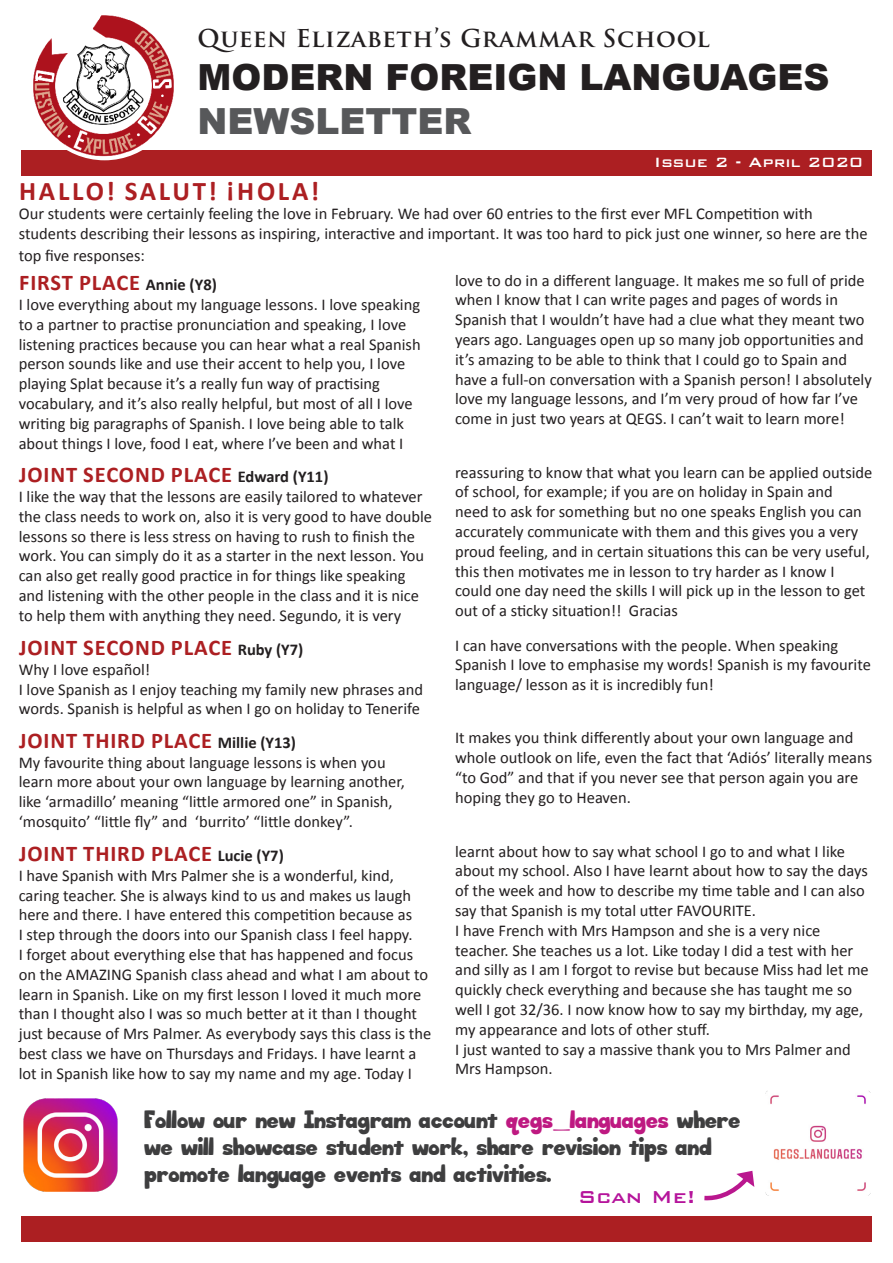
<style>
.page{position:relative;width:893px;height:1263px;background:#fff}
.page>*{position:absolute;margin:0;border:0;box-sizing:border-box;transform-origin:0 0}
.t1{font:900 36px "Arial";color:#231f20}
.t2{font:900 36px "Arial";color:#57585a}
.t3{font:700 27px "Calibri";letter-spacing:.1em;color:#ac1f22}
.t4{font:700 24px "Trajan Pro";letter-spacing:.03em;color:#231f20}
.t5{font:500 23.1px "Bank Gothic BT";color:#b5149b}
.t6{font:700 22.5px "Calibri";letter-spacing:.04em;color:#ac1f22}
.t7{font:500 18px "Bank Gothic BT";color:#fff}
.t8{font:16.5px/19.8px "Calibri";color:#231f20}
.t9{font:15px/27px "Big Bottom Cartoon";color:#3e3e3f}
.s1{font-size:16.5px;color:#231f20}
.s2{color:#be1981}
</style>
<div class="page">
<div style="left:21px;top:150px;width:851px;height:25px;background:#ac1f22"></div>
<img style="left:33px;top:15px;width:141px;height:143px">
<div style="left:21px;top:1216px;width:851px;height:26px;background:#ac1f22"></div>
<img style="left:23px;top:1098px;width:95px;height:94px">
<img style="left:765px;top:1091px;width:105px;height:104px">
<svg style="left:704px;top:1171px;width:50px;height:30px"></svg>
<p class="t4" style="left:197px;top:23px;width:514px">Queen Elizabeth’s Grammar School</p>
<p class="t1" style="left:197px;top:51px;width:634px">MODERN FOREIGN LANGUAGES</p>
<p class="t2" style="left:197px;top:95px;width:275px">NEWSLETTER</p>
<p class="t7" style="left:654px;top:152px;width:211px">Issue 2 - April 2020</p>
<p class="t3" style="left:19px;top:173px;width:302px">HALLO! SALUT! ¡HOLA!</p>
<p class="t8" style="left:19px;top:204px;width:850px">Our students were certainly feeling the love in February. We had over 60 entries to the first ever MFL Competition with students describing their lessons as inspiring, interactive and important. It was too hard to pick just one winner, so here are the</p>
<p class="t8" style="left:19px;top:245px;width:128px">top five responses:</p>
<p class="t6" style="left:19px;top:268px;width:199px">FIRST PLACE <span class="s1">Annie (Y8)</span></p>
<p class="t8" style="left:19px;top:295px;width:403px">I love everything about my language lessons. I love speaking to a partner to practise pronunciation and speaking, I love listening practices because you can hear what a real Spanish person sounds like and use their accent to help you, I love playing Splat because it’s a really fun way of practising vocabulary, and it’s also really helpful, but most of all I love writing big paragraphs of Spanish. I love being able to talk about things I love, food I eat, where I’ve been and what I</p>
<p class="t8" style="left:455px;top:270px;width:418px">love to do in a different language. It makes me so full of pride when I know that I can write pages and pages of words in Spanish that I wouldn’t have had a clue what they meant two years ago. Languages open up so many job opportunities and it’s amazing to be able to think that I could go to Spain and have a full-on conversation with a Spanish person! I absolutely love my language lessons, and I’m very proud of how far I’ve come in just two years at QEGS. I can’t wait to learn more!</p>
<p class="t6" style="left:19px;top:460px;width:311px">JOINT SECOND PLACE <span class="s1">Edward (Y11)</span></p>
<p class="t8" style="left:19px;top:487px;width:415px">I like the way that the lessons are easily tailored to whatever the class needs to work on, also it is very good to have double lessons so there is less stress on having to rush to finish the work. You can simply do it as a starter in the next lesson. You can also get really good practice in for things like speaking and listening with the other people in the class and it is nice to help them with anything they need. Segundo, it is very</p>
<p class="t6" style="left:19px;top:633px;width:286px">JOINT SECOND PLACE <span class="s1">Ruby (Y7)</span></p>
<p class="t8" style="left:19px;top:659px;width:133px">Why I love español!</p>
<p class="t8" style="left:19px;top:679px;width:406px">I love Spanish as I enjoy teaching my family new phrases and words. Spanish is helpful as when I go on holiday to Tenerife</p>
<p class="t6" style="left:19px;top:726px;width:278px">JOINT THIRD PLACE <span class="s1">Millie (Y13)</span></p>
<p class="t8" style="left:19px;top:752px;width:388px">My favourite thing about language lessons is when you learn more about your own language by learning another, like ‘armadillo’ meaning “little armored one” in Spanish, ‘mosquito’ “little fly” and ‘burrito’ “little donkey”.</p>
<p class="t6" style="left:19px;top:839px;width:266px">JOINT THIRD PLACE <span class="s1">Lucie (Y7)</span></p>
<p class="t8" style="left:19px;top:865px;width:414px">I have Spanish with Mrs Palmer she is a wonderful, kind, caring teacher. She is always kind to us and makes us laugh here and there. I have entered this competition because as<br>I step through the doors into our Spanish class I feel happy.<br>I forget about everything else that has happened and focus on the AMAZING Spanish class ahead and what I am about to learn in Spanish. Like on my first lesson I loved it much more than I thought also I was so much better at it than I thought just because of Mrs Palmer. As everybody says this class is the best class we have on Thursdays and Fridays. I have learnt a lot in Spanish like how to say my name and my age. Today I</p>
<p class="t8" style="left:455px;top:462px;width:419px">reassuring to know that what you learn can be applied outside of school, for example; if you are on holiday in Spain and<br>need to ask for something but no one speaks English you can accurately communicate with them and this gives you a very proud feeling, and in certain situations this can be very useful, this then motivates me in lesson to try harder as I know I could one day need the skills I will pick up in the lesson to get out of a sticky situation!! Gracias</p>
<p class="t8" style="left:455px;top:635px;width:417px">I can have conversations with the people. When speaking<br>Spanish I love to emphasise my words! Spanish is my favourite language/ lesson as it is incredibly fun!</p>
<p class="t8" style="left:455px;top:728px;width:419px">It makes you think differently about your own language and whole outlook on life, even the fact that ‘Adiós’ literally means “to God” and that if you never see that person again you are hoping they go to Heaven.</p>
<p class="t8" style="left:455px;top:841px;width:414px">learnt about how to say what school I go to and what I like about my school. Also I have learnt about how to say the days of the week and how to describe my time table and I can also say that Spanish is my total utter FAVOURITE.</p>
<p class="t8" style="left:455px;top:920px;width:415px">I have French with Mrs Hampson and she is a very nice teacher. She teaches us a lot. Like today I did a test with her and silly as I am I forgot to revise but because Miss had let me quickly check everything and because she has taught me so well I got 32/36. I now know how to say my birthday, my age, my appearance and lots of other stuff.</p>
<p class="t8" style="left:455px;top:1039px;width:397px">I just wanted to say a massive thank you to Mrs Palmer and<br>Mrs Hampson.</p>
<p class="t9" style="left:145px;top:1110px;width:598px">Follow our new Instagram account <span class="s2">qegs_languages</span> where we will showcase student work, share revision tips and promote language events and activities.</p>
<p class="t5" style="left:578px;top:1184px;width:119px">Scan Me!</p>
</div>
